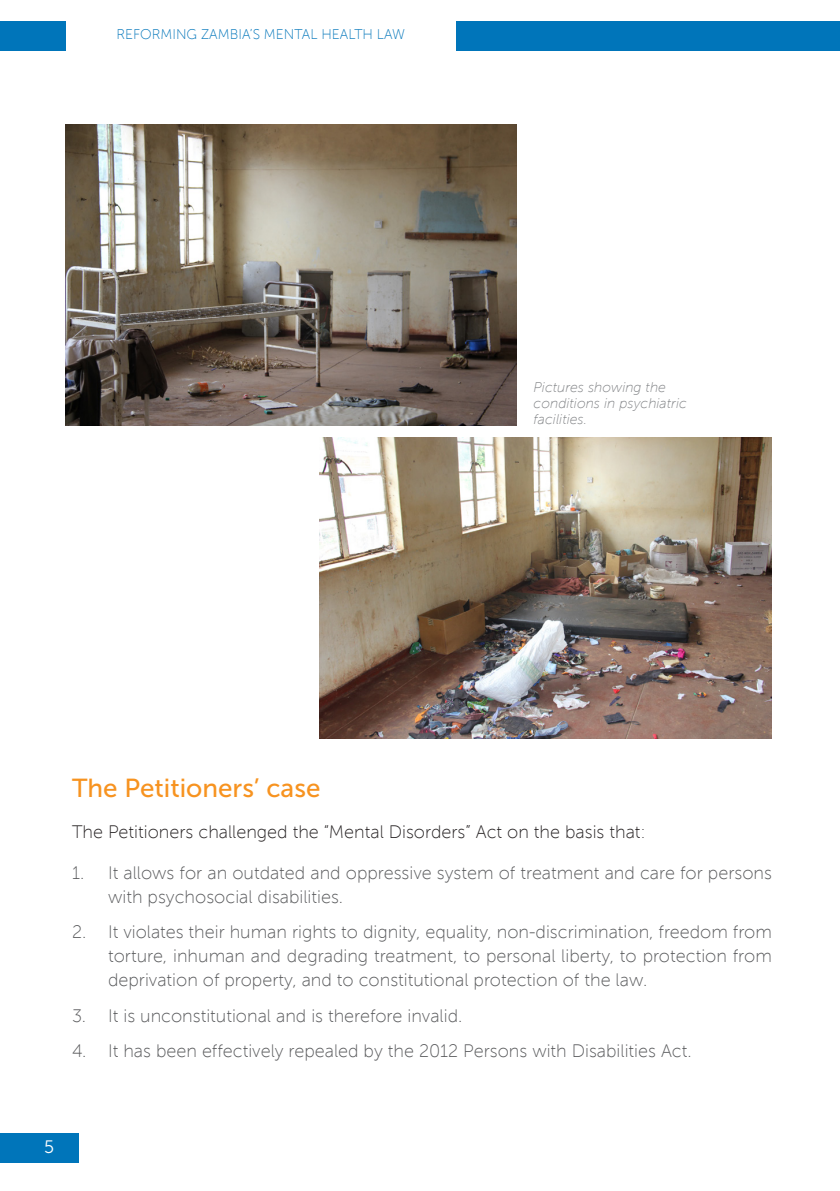
<style>
.page{position:relative;width:840px;height:1191px;background:#fff}
.page>*{position:absolute;margin:0;border:0;box-sizing:border-box;transform-origin:0 0}
.t1{font:26px "Museo Sans 500";color:#f79320}
.t2{font:18px/24px "Museo Sans 100";color:#57585a}
.t3{font:18px "Museo Sans 100";color:#231f20}
.FOOTNOTES{font:18px "Museo Sans 300";color:#fff}
.t4{font:italic 14px/16px "Museo Sans W01 100";color:#808285}
.t5{font:14px "Museo Sans 100";color:#0075ba}
</style>
<div class="page">
<div style="left:456px;top:21px;width:383px;height:30px;background:#0075ba"></div>
<div style="left:0;top:21px;width:65px;height:30px;background:#0075ba"></div>
<div style="left:0;top:1132px;width:78px;height:30px;background:#0075ba"></div>
<img style="left:65px;top:125px;width:451px;height:301px">
<img style="left:319px;top:437px;width:451px;height:301px">
<p class="t5" style="left:116px;top:27px;width:290px">REFORMING ZAMBIA’S MENTAL HEALTH LAW</p>
<p class="t4" style="left:533px;top:379px;width:155px">Pictures showing the conditions in psychiatric facilities.</p>
<p class="t1" style="left:72px;top:774px;width:250px">The Petitioners’ case</p>
<p class="t3" style="left:72px;top:822px;width:574px">The Petitioners challenged the “Mental Disorders” Act on the basis that:</p>
<p class="t2" style="left:108px;top:861px;width:665px;text-indent:-36px">1. It allows for an outdated and oppressive system of treatment and care for persons with psychosocial disabilities.</p>
<p class="t2" style="left:108px;top:920px;width:665px;text-align:justify;text-indent:-36px">2. It violates their human rights to dignity, equality, non-discrimination, freedom from torture, inhuman and degrading treatment, to personal liberty, to protection from deprivation of property, and to constitutional protection of the law.</p>
<p class="t2" style="left:72px;top:1003px;width:391px">3. It is unconstitutional and is therefore invalid.</p>
<p class="t2" style="left:72px;top:1039px;width:621px">4. It has been effectively repealed by the 2012 Persons with Disabilities Act.</p>
<p class="FOOTNOTES" style="left:44px;top:1137px;width:12px">5</p>
</div>
